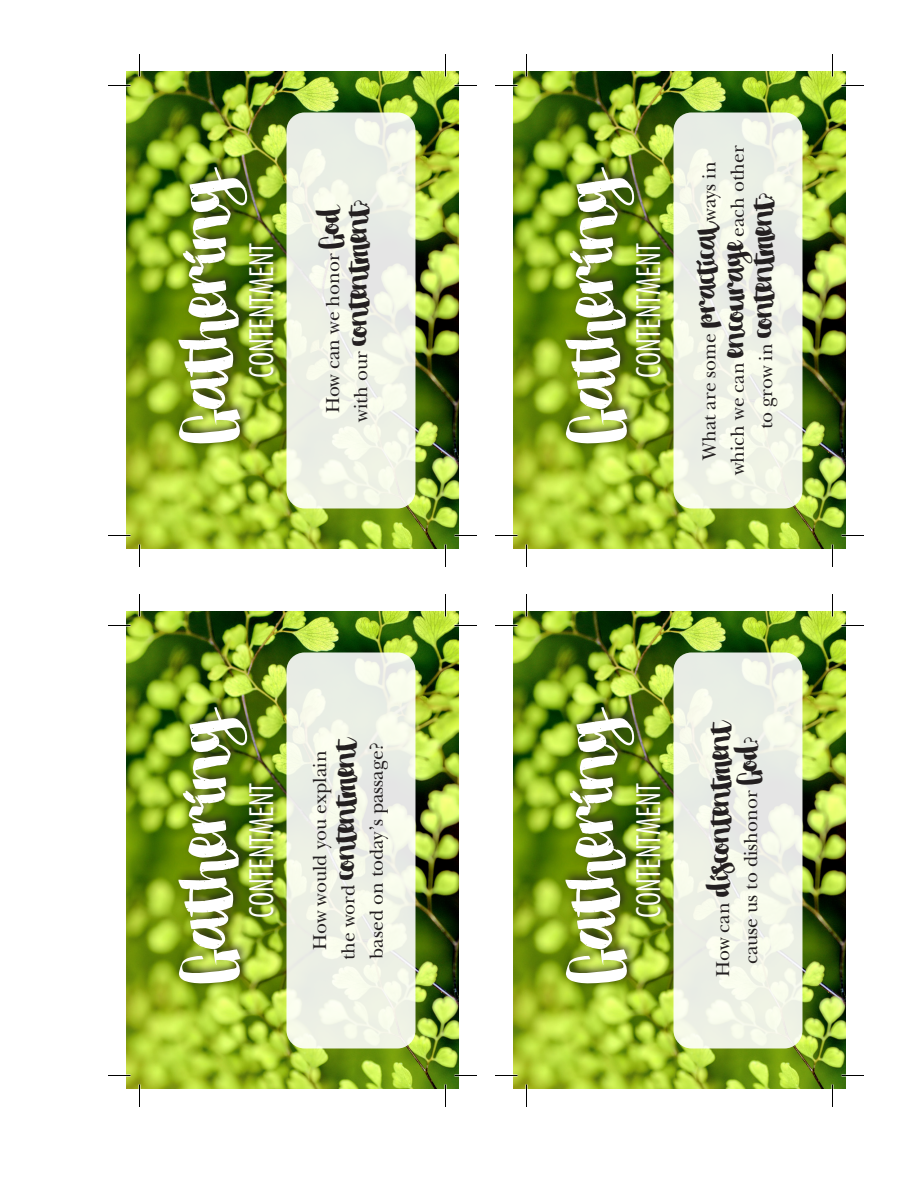
<style>
.page{position:relative;width:918px;height:1188px;background:#fff}
.page>*{position:absolute;margin:0;border:0;box-sizing:border-box;transform-origin:0 0}
.t1{font:87px "Stella";letter-spacing:-.005em;color:#fff}
.t2{font:37.5px "Stella";color:#231f20}
.t3{font:300 condensed 31.5px "Futura";color:#fff}
.t4{font:19.5px/28.2px "New Baskerville";color:#231f20;text-align:center}
.s1{font-family:"Stella";font-size:37.5px}
.s2{font-family:"New Baskerville";font-size:19.5px}
</style>
<div class="page">
<img style="left:126px;top:612px;width:333px;height:477px">
<div style="left:286px;top:652px;width:130px;height:396px;background:linear-gradient(to bottom,#edf1e8,#f2f5e9);border-radius:18px"></div>
<div style="left:249px;top:778px;width:30px;height:139px;background:#231f20;opacity:.55"></div>
<div style="left:174px;top:696px;width:84px;height:292px;background:#231f20;opacity:.75"></div>
<svg style="left:139px;top:1084px;width:1px;height:23px"></svg>
<svg style="left:139px;top:594px;width:1px;height:22px"></svg>
<svg style="left:445px;top:1084px;width:1px;height:23px"></svg>
<svg style="left:445px;top:594px;width:1px;height:22px"></svg>
<svg style="left:108px;top:1075px;width:22px;height:1px"></svg>
<svg style="left:454px;top:1075px;width:23px;height:1px"></svg>
<svg style="left:108px;top:625px;width:22px;height:1px"></svg>
<svg style="left:454px;top:625px;width:23px;height:1px"></svg>
<img style="left:126px;top:72px;width:333px;height:477px">
<div style="left:286px;top:112px;width:130px;height:396px;background:linear-gradient(to bottom,#edf1e8,#f2f5e9);border-radius:18px"></div>
<div style="left:249px;top:238px;width:30px;height:139px;background:#231f20;opacity:.55"></div>
<div style="left:174px;top:156px;width:84px;height:292px;background:#231f20;opacity:.75"></div>
<svg style="left:139px;top:544px;width:1px;height:23px"></svg>
<svg style="left:139px;top:54px;width:1px;height:22px"></svg>
<svg style="left:445px;top:544px;width:1px;height:23px"></svg>
<svg style="left:445px;top:54px;width:1px;height:22px"></svg>
<svg style="left:108px;top:535px;width:22px;height:1px"></svg>
<svg style="left:454px;top:535px;width:23px;height:1px"></svg>
<svg style="left:108px;top:85px;width:22px;height:1px"></svg>
<svg style="left:454px;top:85px;width:23px;height:1px"></svg>
<img style="left:513px;top:612px;width:333px;height:477px">
<div style="left:674px;top:652px;width:128px;height:396px;background:linear-gradient(to bottom,#edf1e8,#f2f5e8);border-radius:18px"></div>
<div style="left:636px;top:778px;width:30px;height:139px;background:#231f20;opacity:.55"></div>
<div style="left:561px;top:696px;width:84px;height:292px;background:#231f20;opacity:.75"></div>
<svg style="left:526px;top:1084px;width:1px;height:23px"></svg>
<svg style="left:526px;top:594px;width:1px;height:22px"></svg>
<svg style="left:832px;top:1084px;width:1px;height:23px"></svg>
<svg style="left:832px;top:594px;width:1px;height:22px"></svg>
<svg style="left:495px;top:1075px;width:23px;height:1px"></svg>
<svg style="left:842px;top:1075px;width:22px;height:1px"></svg>
<svg style="left:495px;top:625px;width:23px;height:1px"></svg>
<svg style="left:842px;top:625px;width:22px;height:1px"></svg>
<img style="left:513px;top:72px;width:333px;height:477px">
<div style="left:674px;top:112px;width:128px;height:396px;background:linear-gradient(to bottom,#edf1e8,#f2f5e8);border-radius:18px"></div>
<div style="left:636px;top:238px;width:30px;height:139px;background:#231f20;opacity:.55"></div>
<div style="left:561px;top:156px;width:84px;height:292px;background:#231f20;opacity:.75"></div>
<svg style="left:526px;top:544px;width:1px;height:23px"></svg>
<svg style="left:526px;top:54px;width:1px;height:22px"></svg>
<svg style="left:832px;top:544px;width:1px;height:23px"></svg>
<svg style="left:832px;top:54px;width:1px;height:22px"></svg>
<svg style="left:495px;top:535px;width:23px;height:1px"></svg>
<svg style="left:842px;top:535px;width:22px;height:1px"></svg>
<svg style="left:495px;top:85px;width:23px;height:1px"></svg>
<svg style="left:842px;top:85px;width:22px;height:1px"></svg>
<p class="t1" style="left:157px;top:444px;width:279px;rotate:-90deg">Gathering</p>
<p class="t3" style="left:242px;top:378px;width:137px;rotate:-90deg">CONTENTMENT</p>
<p class="t4" style="left:319px;top:413px;width:211px;rotate:-90deg">How can we honor <span class="s1">God</span></p>
<p class="t2" style="left:337px;top:422px;width:224px;rotate:-90deg"><span class="s2">with our</span> contentment<span class="s2">?</span></p>
<p class="t1" style="left:157px;top:984px;width:279px;rotate:-90deg">Gathering</p>
<p class="t3" style="left:242px;top:918px;width:137px;rotate:-90deg">CONTENTMENT</p>
<p class="t2" style="left:324px;top:960px;width:226px;rotate:-90deg"><span class="s2">the word</span> contentment</p>
<p class="t4" style="left:362px;top:959px;width:218px;rotate:-90deg">based on today’s passage?</p>
<p class="t4" style="left:306px;top:950px;width:201px;rotate:-90deg">How would you explain</p>
<p class="t1" style="left:544px;top:444px;width:279px;rotate:-90deg">Gathering</p>
<p class="t3" style="left:629px;top:378px;width:137px;rotate:-90deg">CONTENTMENT</p>
<p class="t4" style="left:695px;top:475px;width:331px;rotate:-90deg">What are some <span class="s1">practical</span>ways in which we can <span class="s1">encourage</span> each other</p>
<p class="t2" style="left:742px;top:429px;width:239px;rotate:-90deg"><span class="s2">to grow in</span> contentment<span class="s2">?</span></p>
<p class="t1" style="left:544px;top:984px;width:279px;rotate:-90deg">Gathering</p>
<p class="t3" style="left:629px;top:918px;width:137px;rotate:-90deg">CONTENTMENT</p>
<p class="t2" style="left:699px;top:977px;width:260px;rotate:-90deg"><span class="s2">How can</span> discontentment</p>
<p class="t4" style="left:737px;top:964px;width:229px;rotate:-90deg">cause us to dishonor <span class="s1">God</span>?</p>
</div>
